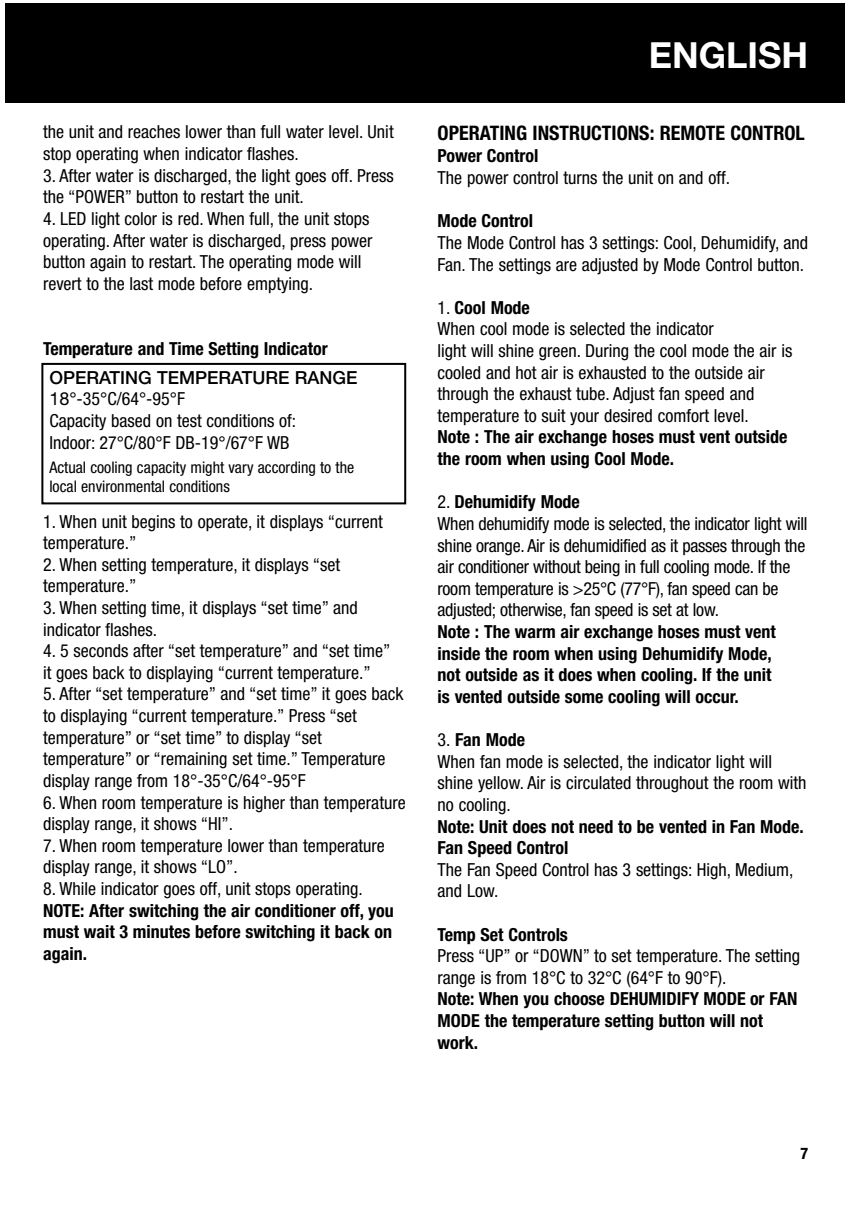
<style>
.page{position:relative;width:850px;height:1205px;background:#fff}
.page>*{position:absolute;margin:0;border:0;box-sizing:border-box;transform-origin:0 0}
.t1{font:700 36px "Helvetica Neue";color:#fff}
.t2{font:700 condensed 20px "Helvetica Neue";color:#000}
.t3{font:condensed 18px/21.6px "Helvetica Neue";color:#000}
.t4{font:700 condensed 18px/21.6px "Helvetica Neue";color:#000}
.t5{font:condensed 16px/19.2px "Helvetica Neue";color:#000}
.t6{font:700 condensed 16px "Helvetica Neue";color:#000}
.s1{font-weight:500;font-stretch:normal}
.s2{font-stretch:normal}
.s3{font-weight:700}
</style>
<div class="page">
<svg style="left:5px;top:3px;width:840px;height:502px"></svg>
<p class="t3" style="left:43px;top:123px;width:352px">the unit and reaches lower than full water level. Unit stop operating when indicator flashes.</p>
<p class="t3" style="left:43px;top:166px;width:352px">3. After water is discharged, the light goes off. Press the “POWER” button to restart the unit.</p>
<p class="t3" style="left:43px;top:209px;width:331px">4. LED light color is red. When full, the unit stops operating. After water is discharged, press power button again to restart. The operating mode will revert to the last mode before emptying.</p>
<p class="t4" style="left:43px;top:339px;width:286px">Temperature and Time Setting Indicator</p>
<p class="t3" style="left:49px;top:368px;width:310px"><span class="s1">OPERATING TEMPERATURE RANGE<br></span><span class="s2">18</span>°-35°C/64°-95°F<br>Capacity based on test conditions of:<br>Indoor: 27°C/80°F DB-19°/67°F WB</p>
<p class="t5" style="left:49px;top:459px;width:306px">Actual cooling capacity might vary according to the local environmental conditions</p>
<p class="t3" style="left:43px;top:511px;width:341px">1. When unit begins to operate, it displays “current temperature.”</p>
<p class="t3" style="left:43px;top:555px;width:299px">2. When setting temperature, it displays “set temperature.”</p>
<p class="t3" style="left:43px;top:598px;width:316px">3. When setting time, it displays “set time” and indicator flashes.</p>
<p class="t3" style="left:43px;top:641px;width:349px">4. 5 seconds after “set temperature” and “set time” it goes back to displaying “current temperature.”</p>
<p class="t3" style="left:43px;top:684px;width:362px">5. After “set temperature” and “set time” it goes back to displaying “current temperature.” Press “set temperature” or “set time” to display “set temperature” or “remaining set time.” Temperature display range from 18°-35°C/64°-95°F</p>
<p class="t3" style="left:43px;top:792px;width:364px">6. When room temperature is higher than temperature display range, it shows “HI”.</p>
<p class="t3" style="left:43px;top:835px;width:343px">7. When room temperature lower than temperature display range, it shows “LO”.</p>
<p class="t3" style="left:43px;top:879px;width:321px">8. While indicator goes off, unit stops operating.</p>
<p class="t4" style="left:43px;top:900px;width:352px;text-align:justify">NOTE: After switching the air conditioner off, you must wait 3 minutes before switching it back on again.</p>
<h1 class="t1" style="left:649px;top:42px;width:161px">ENGLISH</h1>
<p class="t2" style="left:438px;top:125px;width:369px">OPERATING INSTRUCTIONS: REMOTE CONTROL</p>
<p class="t4" style="left:438px;top:147px;width:102px">Power Control</p>
<p class="t3" style="left:438px;top:168px;width:294px">The power control turns the unit on and off.</p>
<p class="t4" style="left:438px;top:211px;width:97px">Mode Control</p>
<p class="t3" style="left:438px;top:233px;width:372px">The Mode Control has 3 settings: Cool, Dehumidify, and<br>Fan. The settings are adjusted by Mode Control button.</p>
<p class="t3" style="left:438px;top:298px;width:356px">1. <span class="s3">Cool Mode<br></span>When cool mode is selected the indicator<br>light will shine green. During the cool mode the air is cooled and hot air is exhausted to the outside air through the exhaust tube. Adjust fan speed and temperature to suit your desired comfort level.</p>
<p class="t4" style="left:438px;top:427px;width:351px">Note : The air exchange hoses must vent outside the room when using Cool Mode.</p>
<p class="t3" style="left:438px;top:492px;width:371px">2. <span class="s3">Dehumidify Mode<br></span>When dehumidify mode is selected, the indicator light will shine orange. Air is dehumidified as it passes through the air conditioner without being in full cooling mode. If the room temperature is &gt;25°C (77°F), fan speed can be adjusted; otherwise, fan speed is set at low.</p>
<p class="t4" style="left:438px;top:622px;width:340px">Note : The warm air exchange hoses must vent inside the room when using Dehumidify Mode, not outside as it does when cooling. If the unit is vented outside some cooling will occur.</p>
<p class="t3" style="left:438px;top:730px;width:370px">3. <span class="s3">Fan Mode<br></span>When fan mode is selected, the indicator light will shine yellow. Air is circulated throughout the room with no cooling.</p>
<p class="t4" style="left:438px;top:816px;width:368px">Note: Unit does not need to be vented in Fan Mode.<br>Fan Speed Control</p>
<p class="t3" style="left:438px;top:859px;width:357px">The Fan Speed Control has 3 settings: High, Medium, and Low.</p>
<p class="t4" style="left:438px;top:924px;width:132px">Temp Set Controls</p>
<p class="t3" style="left:438px;top:946px;width:364px">Press “UP” or “DOWN” to set temperature. The setting range is from 18°C to 32°C (64°F to 90°F).</p>
<p class="t4" style="left:438px;top:989px;width:361px">Note: When you choose DEHUMIDIFY MODE or FAN<br>MODE the temperature setting button will not work.</p>
<p class="t6" style="left:800px;top:1147px;width:9px">7</p>
</div>
